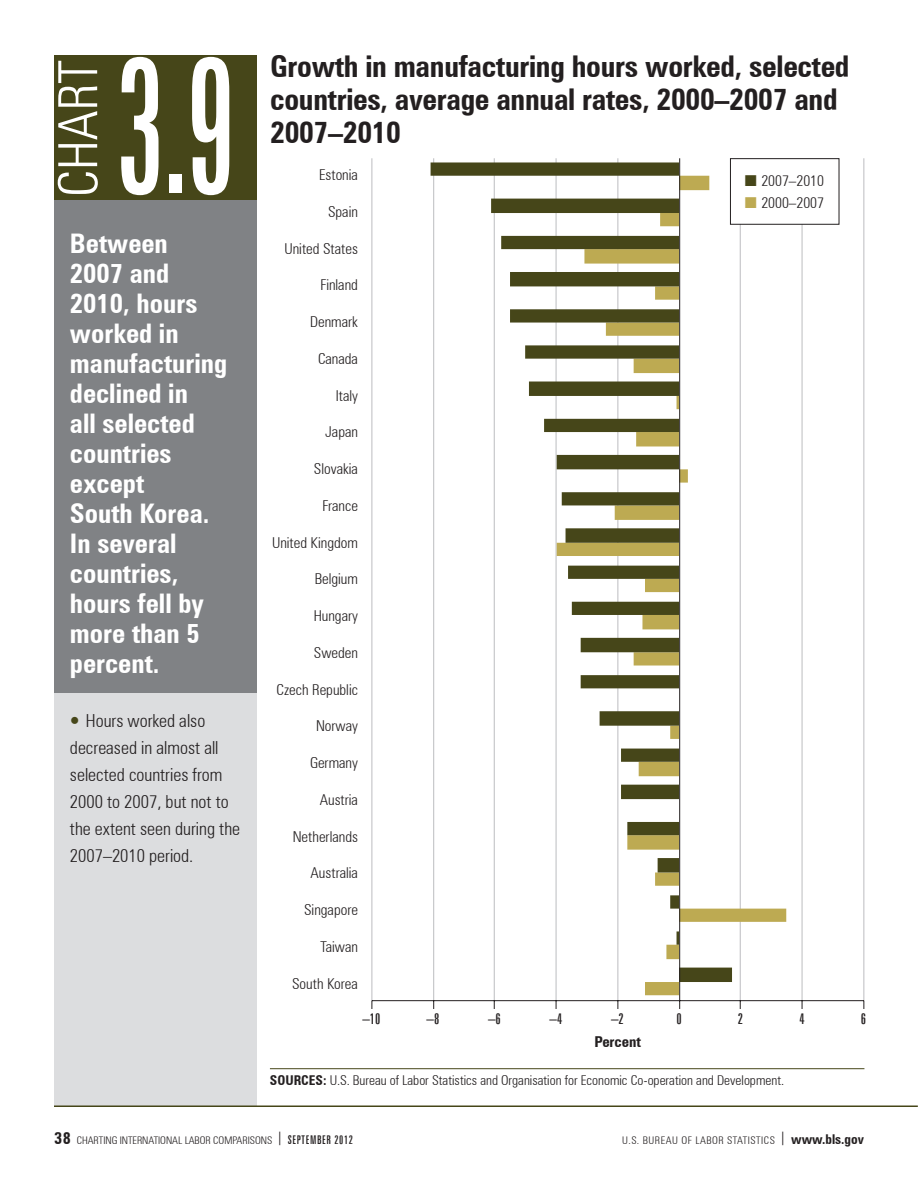
<style>
.page{position:relative;width:918px;height:1188px;background:#fff}
.page>*{position:absolute;margin:0;border:0;box-sizing:border-box;transform-origin:0 0}
.t1{font:extra-condensed 192px "Zurich BT";color:#fff;scale:.75 1}
.t2{font:300 condensed 54px "Zurich BT";color:#fff}
.t3{font:700 condensed 30px/33px "Zurich BT";letter-spacing:-.01em;color:#231f20}
.t4{font:700 condensed 27px/30px "Zurich BT";color:#fff}
.t5{font:300 condensed 18px/27px "Zurich BT";color:#231f20}
.t6{font:300 condensed 15px "Zurich BT";color:#231f20}
.Chart_text{font:extra-condensed 15px "Zurich BT";color:#231f20}
.Chart_text-2{font:700 condensed 15px "Zurich BT";color:#231f20}
.t7{font:300 condensed 13.5px "Zurich BT";color:#231f20}
.t8{font:300 condensed 10.5px "Zurich BT";color:#231f20}
.t9{font:300 condensed 10.5px "Zurich BT";letter-spacing:.05em;color:#231f20}
.s1{font-weight:700}
.s2{font-weight:700;font-size:16.5px}
.s3{font-weight:400;font-stretch:extra-condensed;font-size:13.5px}
.s4{font-weight:400;font-stretch:extra-condensed;font-size:12px}
.s5{font-weight:700;font-size:13.5px}
</style>
<div class="page">
<div style="left:54px;top:200px;width:202px;height:907px;background:#dcdddf"></div>
<hr style="left:54px;top:1106px;width:864px;height:1px;background:#464619">
<div style="left:54px;top:200px;width:202px;height:493px;background:#808285"></div>
<div style="left:54px;top:55px;width:202px;height:145px;background:#464619"></div>
<hr style="left:270px;top:1068px;width:594px;height:1px;background:#464619">
<hr style="left:372px;top:158px;width:1px;height:843px;background:#bcbdc0">
<hr style="left:433px;top:158px;width:1px;height:843px;background:#bcbdc0">
<hr style="left:494px;top:158px;width:1px;height:843px;background:#bcbdc0">
<hr style="left:556px;top:158px;width:1px;height:843px;background:#bcbdc0">
<hr style="left:618px;top:158px;width:1px;height:843px;background:#bcbdc0">
<hr style="left:740px;top:158px;width:1px;height:843px;background:#bcbdc0">
<hr style="left:802px;top:158px;width:1px;height:843px;background:#bcbdc0">
<hr style="left:863px;top:158px;width:1px;height:843px;background:#bcbdc0">
<svg style="left:617px;top:225px;width:169px;height:770px"></svg>
<svg style="left:431px;top:162px;width:301px;height:820px"></svg>
<hr style="left:372px;top:1000px;width:492px;height:1px;background:#231f20">
<hr style="left:679px;top:158px;width:1px;height:843px;background:#231f20">
<div style="left:730px;top:158px;width:109px;height:67px;border:1px solid #231f20"></div>
<p class="t2" style="left:45px;top:197px;width:138px;rotate:-90deg">CHART</p>
<p class="t1" style="left:115px;top:16px;width:163px">3.9</p>
<p class="t4" style="left:70px;top:228px;width:159px">Between<br>2007 and<br>2010, hours worked in manufacturing declined in<br>all selected countries except<br>South Korea.<br>In several countries, hours fell by more than 5 percent.</p>
<p class="t5" style="left:70px;top:706px;width:172px;text-indent:16px">Hours worked also decreased in almost all selected countries from<br>2000 to 2007, but not to the extent seen during the<br>2007–2010 period.</p>
<p class="t3" style="left:270px;top:49px;width:581px">Growth in manufacturing hours worked, selected countries, average annual rates, 2000–2007 and<br>2007–2010</p>
<p class="t6" style="left:761px;top:172px;width:64px">2007–2010</p>
<p class="t6" style="left:761px;top:194px;width:64px">2000–2007</p>
<p class="t6" style="left:319px;top:166px;width:40px">Estonia</p>
<p class="t6" style="left:328px;top:203px;width:31px">Spain</p>
<p class="t6" style="left:284px;top:239px;width:75px">United States</p>
<p class="t6" style="left:320px;top:276px;width:39px">Finland</p>
<p class="t6" style="left:310px;top:313px;width:49px">Denmark</p>
<p class="t6" style="left:318px;top:350px;width:42px">Canada</p>
<p class="t6" style="left:336px;top:386px;width:24px">Italy</p>
<p class="t6" style="left:325px;top:423px;width:34px">Japan</p>
<p class="t6" style="left:314px;top:460px;width:46px">Slovakia</p>
<p class="t6" style="left:323px;top:497px;width:37px">France</p>
<p class="t6" style="left:272px;top:533px;width:87px">United Kingdom</p>
<p class="t6" style="left:315px;top:570px;width:45px">Belgium</p>
<p class="t6" style="left:314px;top:607px;width:46px">Hungary</p>
<p class="t6" style="left:314px;top:644px;width:46px">Sweden</p>
<p class="t6" style="left:277px;top:680px;width:83px">Czech Republic</p>
<p class="t6" style="left:316px;top:717px;width:43px">Norway</p>
<p class="t6" style="left:310px;top:754px;width:49px">Germany</p>
<p class="t6" style="left:320px;top:791px;width:40px">Austria</p>
<p class="t6" style="left:293px;top:827px;width:67px">Netherlands</p>
<p class="t6" style="left:311px;top:864px;width:49px">Australia</p>
<p class="t6" style="left:304px;top:901px;width:55px">Singapore</p>
<p class="t6" style="left:321px;top:938px;width:39px">Taiwan</p>
<p class="t6" style="left:292px;top:974px;width:67px">South Korea</p>
<p class="Chart_text" style="left:362px;top:1010px;width:20px">–10</p>
<p class="Chart_text" style="left:427px;top:1010px;width:14px">–8</p>
<p class="Chart_text" style="left:488px;top:1010px;width:14px">–6</p>
<p class="Chart_text" style="left:550px;top:1010px;width:14px">–4</p>
<p class="Chart_text" style="left:611px;top:1010px;width:14px">–2</p>
<p class="Chart_text" style="left:676px;top:1010px;width:7px">0</p>
<p class="Chart_text" style="left:738px;top:1010px;width:7px">2</p>
<p class="Chart_text" style="left:799px;top:1010px;width:7px">4</p>
<p class="Chart_text" style="left:861px;top:1010px;width:7px">6</p>
<p class="Chart_text-2" style="left:594px;top:1033px;width:48px">Percent</p>
<p class="t7" style="left:270px;top:1072px;width:516px"><span class="s1">SOURCES:</span> U.S. Bureau of Labor Statistics and Organisation for Economic Co-operation and Development.</p>
<p class="t8" style="left:54px;top:1133px;width:301px"><span class="s2">38</span> CHARTING INTERNATIONAL LABOR COMPARISONS <span class="s3">|</span> <span class="s4">SEPTEMBER 2012</span></p>
<p class="t9" style="left:622px;top:1133px;width:243px">U.S. BUREAU OF LABOR STATISTICS <span class="s3">|</span> <span class="s5">www.bls.gov</span></p>
</div>
